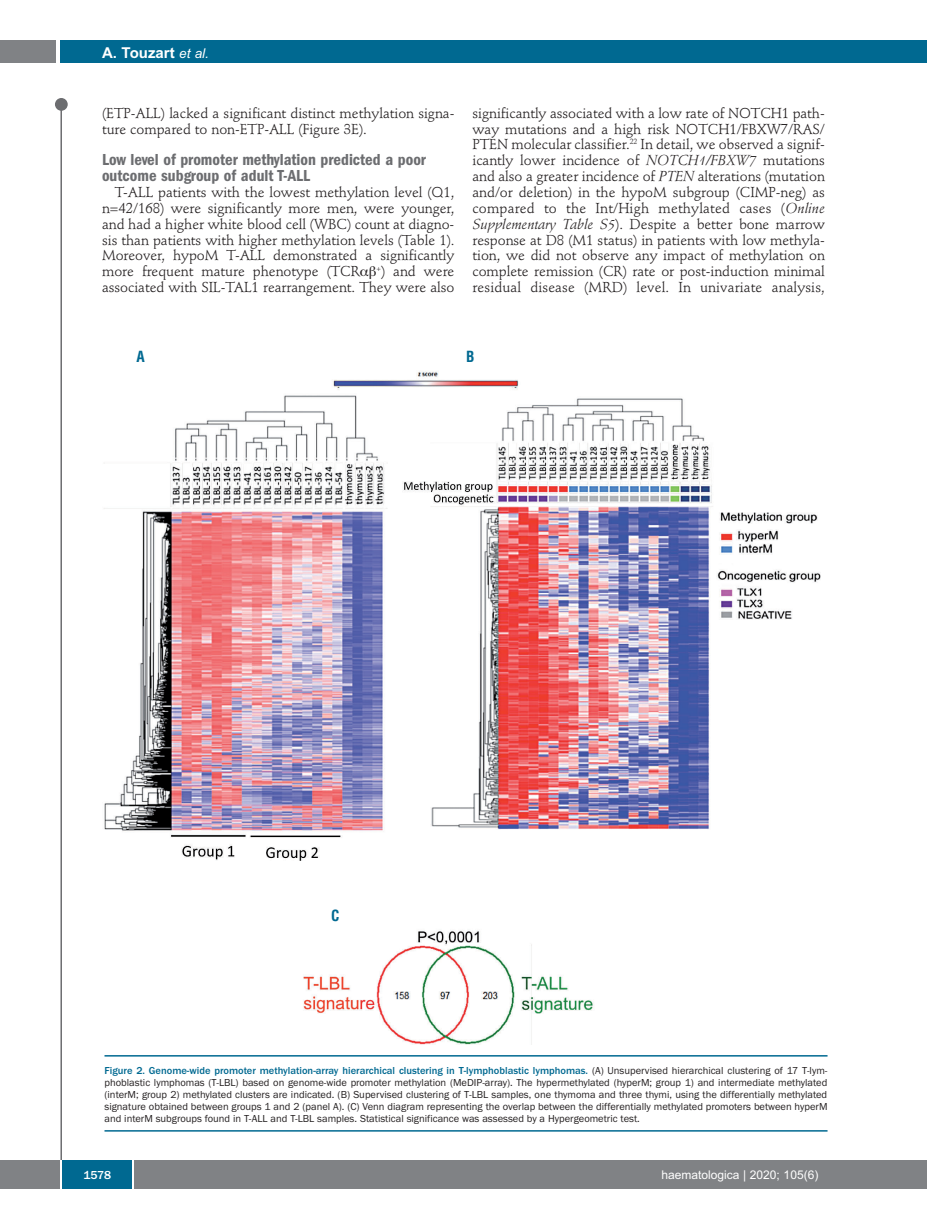
<style>
.page{position:relative;width:927px;height:1225px;background:#fff}
.page>*{position:absolute;margin:0;border:0;box-sizing:border-box;transform-origin:0 0}
.t1{font:600 condensed 16.5px/15.9px "Franklin Gothic";color:#6c6d70}
.t2{font:700 15px "Arial";color:#fff}
.t3{font:700 condensed 15px "Helvetica";color:#006991}
.t4{font:14.25px/15.9px "Stempel Schneidler";letter-spacing:-.005em;color:#231f20;text-align:justify}
.t5{font:12px "Arial";color:#fff}
.t6{font:500 12px "Franklin Gothic";color:#fff}
.t7{font:10.5px/12px "Franklin Gothic";color:#231f20;text-align:justify}
.s1{font-weight:400;font-style:italic;font-size:13.5px}
.s2{font-style:italic}
.s3{font-weight:500;color:#006991}
</style>
<div class="page">
<div style="left:911px;top:40px;width:16px;height:22px;background:#006991"></div>
<div style="left:910px;top:1160px;width:17px;height:28px;background:#808285"></div>
<div style="left:55px;top:98px;width:13px;height:13px;background:#6c6d70;border-radius:50%"></div>
<hr style="left:60px;top:101px;width:2px;height:1061px;background:#6c6d70">
<div style="left:60px;top:40px;width:852px;height:22px;background:#006991"></div>
<div style="left:0;top:40px;width:56px;height:22px;background:#808285"></div>
<div style="left:0;top:1160px;width:911px;height:28px;background:#808285"></div>
<div style="left:62px;top:1160px;width:71px;height:28px;background:#006991"></div>
<hr style="left:60px;top:1160px;width:2px;height:28px;background:#fff">
<svg style="left:133px;top:1160px;width:1px;height:28px"></svg>
<hr style="left:105px;top:1055px;width:722px;height:1px;background:#006991">
<hr style="left:105px;top:1130px;width:722px;height:1px;background:#006991">
<img style="left:104px;top:371px;width:717px;height:673px">
<p class="t2" style="left:102px;top:44px;width:108px">A. Touzart <span class="s1">et al.</span></p>
<p class="t4" style="left:102px;top:106px;width:354px">(ETP-ALL) lacked a significant distinct methylation signa&shy;ture compared to non-ETP-ALL (Figure 3E).</p>
<p class="t1" style="left:102px;top:153px;width:325px">Low level of promoter methylation predicted a poor outcome subgroup of adult T-ALL</p>
<p class="t4" style="left:102px;top:185px;width:354px;text-indent:13px">T-ALL patients with the lowest methylation level (Q1, n=42/168) were significantly more men, were younger, and had a higher white blood cell (WBC) count at diagno&shy;sis than patients with higher methylation levels (Table 1).<br>Moreover, hypoM T-ALL demonstrated a significantly more frequent mature phenotype (TCR <sup>+</sup>) and were associated with SIL-TAL1 rearrangement. They were also</p>
<p class="t4" style="left:472px;top:106px;width:354px">significantly associated with a low rate of NOTCH1 path&shy;way mutations and a high risk NOTCH1/FBXW7/RAS/ PTEN molecular classifier.<sup>22</sup> In detail, we observed a signif&shy;icantly lower incidence of <span class="s2">NOTCH1/FBXW7</span> mutations and also a greater incidence of <span class="s2">PTEN</span> alterations (mutation and/or deletion) in the hypoM subgroup (CIMP-neg) as compared to the Int/High methylated cases (<span class="s2">Online Supplementary Table S5</span>). Despite a better bone marrow response at D8 (M1 status) in patients with low methyla&shy;tion, we did not observe any impact of methylation on complete remission (CR) rate or post-induction minimal residual disease (MRD) level. In univariate analysis,</p>
<p class="t3" style="left:137px;top:347px;width:10px">A</p>
<p class="t3" style="left:466px;top:347px;width:10px">B</p>
<p class="t3" style="left:331px;top:907px;width:10px">C</p>
<p class="t7" style="left:105px;top:1064px;width:725px"><span class="s3">Figure 2. Genome-wide promoter methylation-array hierarchical clustering in T-lymphoblastic lymphomas.</span> (A) Unsupervised hierarchical clustering of 17 T-lym&shy;phoblastic lymphomas (T-LBL) based on genome-wide promoter methylation (MeDIP-array). The hypermethylated (hyperM; group 1) and intermediate methylated (interM; group 2) methylated clusters are indicated. (B) Supervised clustering of T-LBL samples, one thymoma and three thymi, using the differentially methylated signature obtained between groups 1 and 2 (panel A). (C) Venn diagram representing the overlap between the differentially methylated promoters between hyperM and interM subgroups found in T-ALL and T-LBL samples. Statistical significance was assessed by a Hypergeometric test.</p>
<p class="t6" style="left:83px;top:1167px;width:29px">1578</p>
<p class="t5" style="left:661px;top:1167px;width:158px">haematologica | 2020; 105(6)</p>
</div>
